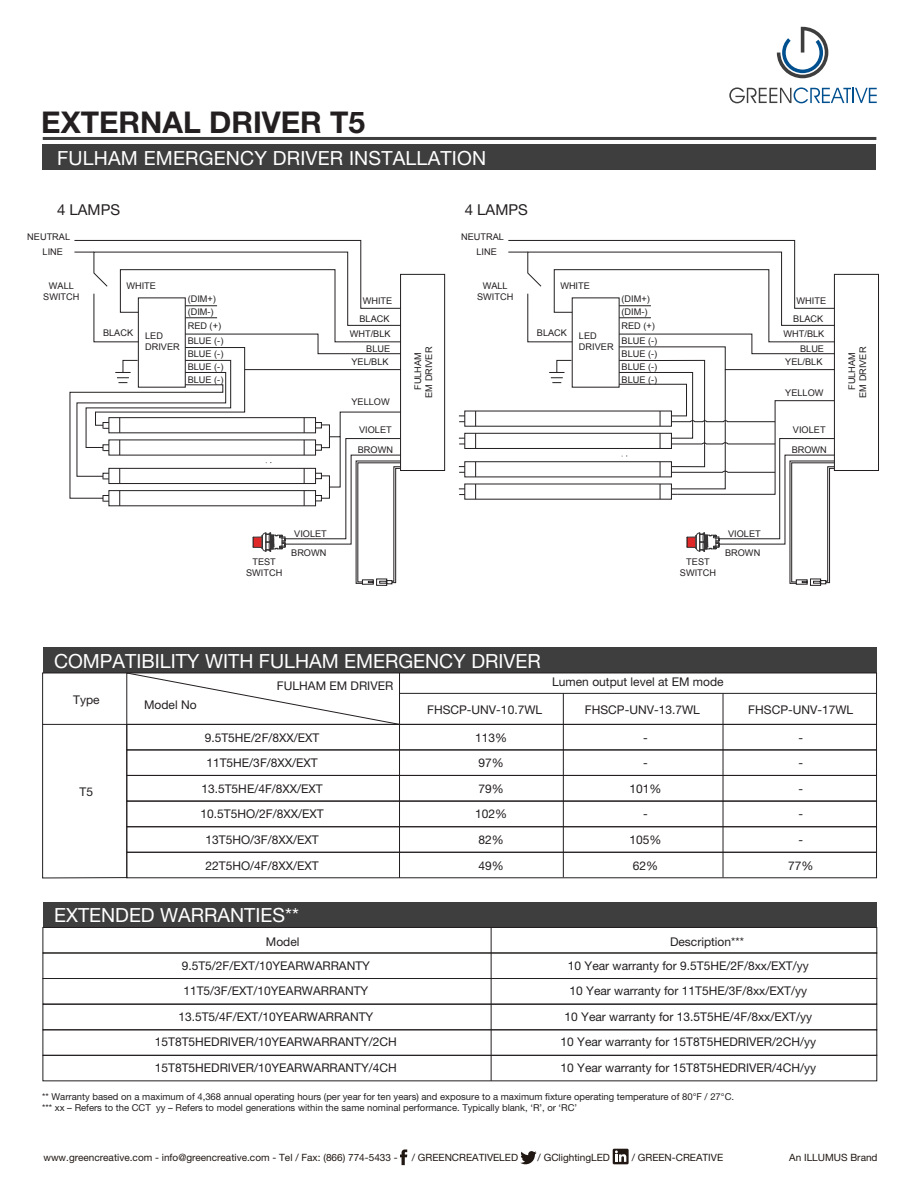
<style>
.page{position:relative;width:919px;height:1191px;background:#fff}
.page>*{position:absolute;margin:0;border:0;box-sizing:border-box;transform-origin:0 0}
.t1{font:700 30px "Helvetica Neue LT Pro";color:#231f20}
.t2{font:19.5px "Helvetica Neue LT Pro";color:#fff}
.t3{font:15px "Helvetica Neue LT Pro";color:#231f20}
.t4{font:12px/25.5px "Helvetica Neue LT Pro";color:#231f20;text-align:center}
.t5{font:10.05px "Helvetica Neue LT Pro";color:#211814}
.t6{font:9.45px/11.4px "Helvetica Neue LT Pro";color:#231f20}
.t7{font:9.15px/10.9px "Arial";color:#231f20}
</style>
<div class="page">
<hr style="left:43px;top:137px;width:833px;height:3px;background:#3e3e3f">
<svg style="left:776px;top:27px;width:52px;height:51px"></svg>
<svg style="left:729px;top:87px;width:147px;height:16px"></svg>
<svg style="left:400px;top:1149px;width:7px;height:16px"></svg>
<svg style="left:520px;top:1151px;width:16px;height:13px"></svg>
<svg style="left:612px;top:1148px;width:16px;height:16px"></svg>
<svg style="left:615px;top:1150px;width:11px;height:11px"></svg>
<div style="left:127px;top:724px;width:749px;height:26px;border:1px solid #231f20"></div>
<div style="left:127px;top:749px;width:749px;height:26px;border:1px solid #231f20"></div>
<div style="left:127px;top:775px;width:749px;height:26px;border:1px solid #231f20"></div>
<div style="left:127px;top:801px;width:749px;height:26px;border:1px solid #231f20"></div>
<div style="left:127px;top:826px;width:749px;height:26px;border:1px solid #231f20"></div>
<div style="left:127px;top:852px;width:749px;height:26px;border:1px solid #231f20"></div>
<div style="left:43px;top:647px;width:833px;height:26px;background:#3e3e3f"></div>
<hr style="left:563px;top:693px;width:1px;height:184px;background:#231f20">
<hr style="left:722px;top:693px;width:1px;height:184px;background:#231f20">
<hr style="left:399px;top:693px;width:477px;height:1px;background:#231f20">
<svg style="left:42px;top:672px;width:358px;height:206px"></svg>
<div style="left:43px;top:902px;width:833px;height:25px;background:#3e3e3f"></div>
<div style="left:43px;top:927px;width:833px;height:26px;border:1px solid #231f20"></div>
<div style="left:43px;top:952px;width:833px;height:26px;border:1px solid #231f20"></div>
<div style="left:43px;top:978px;width:833px;height:26px;border:1px solid #231f20"></div>
<div style="left:43px;top:1004px;width:833px;height:26px;border:1px solid #231f20"></div>
<div style="left:43px;top:1029px;width:833px;height:26px;border:1px solid #231f20"></div>
<div style="left:43px;top:1055px;width:833px;height:26px;border:1px solid #231f20"></div>
<hr style="left:491px;top:927px;width:1px;height:153px;background:#231f20">
<div style="left:43px;top:145px;width:833px;height:25px;background:#3e3e3f"></div>
<div style="left:376px;top:578px;width:11px;height:8px;border:1px solid #231f20"></div>
<div style="left:400px;top:274px;width:45px;height:197px;border:1px solid #231f20"></div>
<svg style="left:69px;top:240px;width:332px;height:344px"></svg>
<svg style="left:459px;top:415px;width:5px;height:7px"></svg>
<svg style="left:475px;top:411px;width:1px;height:15px"></svg>
<div style="left:464px;top:433px;width:207px;height:16px;border:1px solid #231f20"></div>
<svg style="left:475px;top:433px;width:1px;height:15px"></svg>
<div style="left:464px;top:461px;width:207px;height:16px;border:1px solid #231f20"></div>
<svg style="left:459px;top:466px;width:5px;height:7px"></svg>
<svg style="left:475px;top:462px;width:1px;height:15px"></svg>
<svg style="left:459px;top:488px;width:5px;height:7px"></svg>
<svg style="left:475px;top:484px;width:1px;height:15px"></svg>
<div style="left:810px;top:578px;width:10px;height:8px;border:1px solid #231f20"></div>
<svg style="left:507px;top:240px;width:328px;height:344px"></svg>
<h1 class="t1" style="left:41px;top:103px;width:325px">EXTERNAL DRIVER T5</h1>
<h2 class="t2" style="left:57px;top:145px;width:430px">FULHAM EMERGENCY DRIVER INSTALLATION</h2>
<p class="t3" style="left:57px;top:201px;width:65px">4 LAMPS</p>
<p class="t3" style="left:464px;top:201px;width:65px">4 LAMPS</p>
<p class="t7" style="left:27px;top:232px;width:44px">NEUTRAL</p>
<p class="t7" style="left:461px;top:232px;width:44px">NEUTRAL</p>
<p class="t7" style="left:43px;top:246px;width:22px">LINE</p>
<p class="t7" style="left:476px;top:246px;width:22px">LINE</p>
<p class="t7" style="left:43px;top:281px;width:38px;text-align:center">WALL<br>SWITCH</p>
<p class="t7" style="left:126px;top:281px;width:31px">WHITE</p>
<p class="t7" style="left:188px;top:293px;width:30px">(DIM+)</p>
<p class="t7" style="left:363px;top:295px;width:31px">WHITE</p>
<p class="t7" style="left:477px;top:281px;width:38px;text-align:center">WALL<br>SWITCH</p>
<p class="t7" style="left:560px;top:281px;width:31px">WHITE</p>
<p class="t7" style="left:621px;top:293px;width:30px">(DIM+)</p>
<p class="t7" style="left:796px;top:295px;width:31px">WHITE</p>
<p class="t7" style="left:103px;top:327px;width:32px">BLACK</p>
<p class="t7" style="left:145px;top:330px;width:36px">LED<br>DRIVER</p>
<p class="t7" style="left:188px;top:305px;width:35px;line-height:14px">(DIM-)<br>RED (+)</p>
<p class="t7" style="left:188px;top:334px;width:37px;line-height:13.4px">BLUE (-)<br>BLUE (-)</p>
<p class="t7" style="left:188px;top:360px;width:37px;line-height:13px">BLUE (-)<br>BLUE (-)</p>
<p class="t7" style="left:359px;top:314px;width:32px">BLACK</p>
<p class="t7" style="left:350px;top:326px;width:42px;line-height:15px;text-align:right">WHT/BLK<br>BLUE</p>
<p class="t7" style="left:351px;top:356px;width:39px">YEL/BLK</p>
<p class="t7" style="left:351px;top:397px;width:40px">YELLOW</p>
<p class="t7" style="left:359px;top:424px;width:34px">VIOLET</p>
<p class="t7" style="left:412px;top:398px;width:53px;text-align:center;rotate:-90deg">FULHAM<br>EM DRIVER</p>
<p class="t7" style="left:537px;top:327px;width:32px">BLACK</p>
<p class="t7" style="left:579px;top:330px;width:36px">LED<br>DRIVER</p>
<p class="t7" style="left:621px;top:305px;width:35px;line-height:14px">(DIM-)<br>RED (+)</p>
<p class="t7" style="left:621px;top:334px;width:37px;line-height:13.4px">BLUE (-)<br>BLUE (-)</p>
<p class="t7" style="left:621px;top:360px;width:37px;line-height:13px">BLUE (-)<br>BLUE (-)</p>
<p class="t7" style="left:793px;top:314px;width:32px">BLACK</p>
<p class="t7" style="left:783px;top:326px;width:42px;line-height:15px;text-align:right">WHT/BLK<br>BLUE</p>
<p class="t7" style="left:785px;top:356px;width:39px">YEL/BLK</p>
<p class="t7" style="left:785px;top:387px;width:40px">YELLOW</p>
<p class="t7" style="left:792px;top:424px;width:34px">VIOLET</p>
<p class="t7" style="left:846px;top:398px;width:53px;text-align:center;rotate:-90deg">FULHAM<br>EM DRIVER</p>
<p class="t7" style="left:358px;top:444px;width:37px">BROWN</p>
<p class="t7" style="left:791px;top:444px;width:37px">BROWN</p>
<p class="t7" style="left:246px;top:556px;width:38px;text-align:center">TEST<br>SWITCH</p>
<p class="t7" style="left:294px;top:528px;width:34px">VIOLET</p>
<p class="t7" style="left:291px;top:547px;width:37px">BROWN</p>
<p class="t7" style="left:680px;top:556px;width:38px;text-align:center">TEST<br>SWITCH</p>
<p class="t7" style="left:728px;top:528px;width:34px">VIOLET</p>
<p class="t7" style="left:725px;top:547px;width:37px">BROWN</p>
<h2 class="t2" style="left:54px;top:648px;width:488px">COMPATIBILITY WITH FULHAM EMERGENCY DRIVER</h2>
<p class="t4" style="left:277px;top:673px;width:118px">FULHAM EM DRIVER</p>
<p class="t4" style="left:552px;top:669px;width:173px">Lumen output level at EM mode</p>
<p class="t4" style="left:73px;top:686px;width:28px">Type</p>
<p class="t4" style="left:144px;top:692px;width:54px">Model No</p>
<p class="t4" style="left:427px;top:696px;width:116px">FHSCP-UNV-10.7WL</p>
<p class="t4" style="left:585px;top:696px;width:116px">FHSCP-UNV-13.7WL</p>
<p class="t4" style="left:748px;top:696px;width:106px">FHSCP-UNV-17WL</p>
<p class="t4" style="left:80px;top:778px;width:15px">T5</p>
<p class="t4" style="left:200px;top:724px;width:125px">9.5T5HE/2F/8XX/EXT<br>11T5HE/3F/8XX/EXT<br>13.5T5HE/4F/8XX/EXT<br>10.5T5HO/2F/8XX/EXT<br>13T5HO/3F/8XX/EXT<br>22T5HO/4F/8XX/EXT</p>
<p class="t4" style="left:475px;top:724px;width:34px;text-align:left">113%<br>97%<br>79%<br>102%<br>82%<br>49%</p>
<p class="t4" style="left:629px;top:724px;width:34px">-<br>-<br>101% -<br>105%<br>62%</p>
<p class="t4" style="left:788px;top:724px;width:27px">-<br>-<br>-<br>-<br>-<br>77%</p>
<h2 class="t2" style="left:54px;top:903px;width:246px">EXTENDED WARRANTIES**</h2>
<p class="t4" style="left:182px;top:929px;width:190px;line-height:23.9px;text-align:left;text-indent:84px">Model<br>9.5T5/2F/EXT/10YEARWARRANTY</p>
<p class="t4" style="left:155px;top:977px;width:243px">11T5/3F/EXT/10YEARWARRANTY 13.5T5/4F/EXT/10YEARWARRANTY 15T8T5HEDRIVER/10YEARWARRANTY/2CH 15T8T5HEDRIVER/10YEARWARRANTY/4CH</p>
<p class="t4" style="left:670px;top:928px;width:75px">Description***</p>
<p class="t4" style="left:560px;top:952px;width:257px">10 Year warranty for 9.5T5HE/2F/8xx/EXT/yy 10 Year warranty for 11T5HE/3F/8xx/EXT/yy<br>10 Year warranty for 13.5T5HE/4F/8xx/EXT/yy 10 Year warranty for 15T8T5HEDRIVER/2CH/yy 10 Year warranty for 15T8T5HEDRIVER/4CH/yy</p>
<p class="t6" style="left:42px;top:1090px;width:693px">** Warranty based on a maximum of 4,368 annual operating hours (per year for ten years) and exposure to a maximum fixture operating temperature of 80°F / 27°C. *** xx – Refers to the CCT yy – Refers to model generations within the same nominal performance. Typically blank, ‘R’, or ‘RC’</p>
<p class="t5" style="left:43px;top:1151px;width:356px">www.greencreative.com - info@greencreative.com - Tel / Fax: (866) 774-5433 -</p>
<p class="t5" style="left:412px;top:1151px;width:108px">/ GREENCREATIVELED</p>
<p class="t5" style="left:537px;top:1151px;width:74px">/ GClightingLED</p>
<p class="t5" style="left:631px;top:1151px;width:93px">/ GREEN-CREATIVE</p>
<p class="t5" style="left:789px;top:1151px;width:90px">An ILLUMUS Brand</p>
</div>
